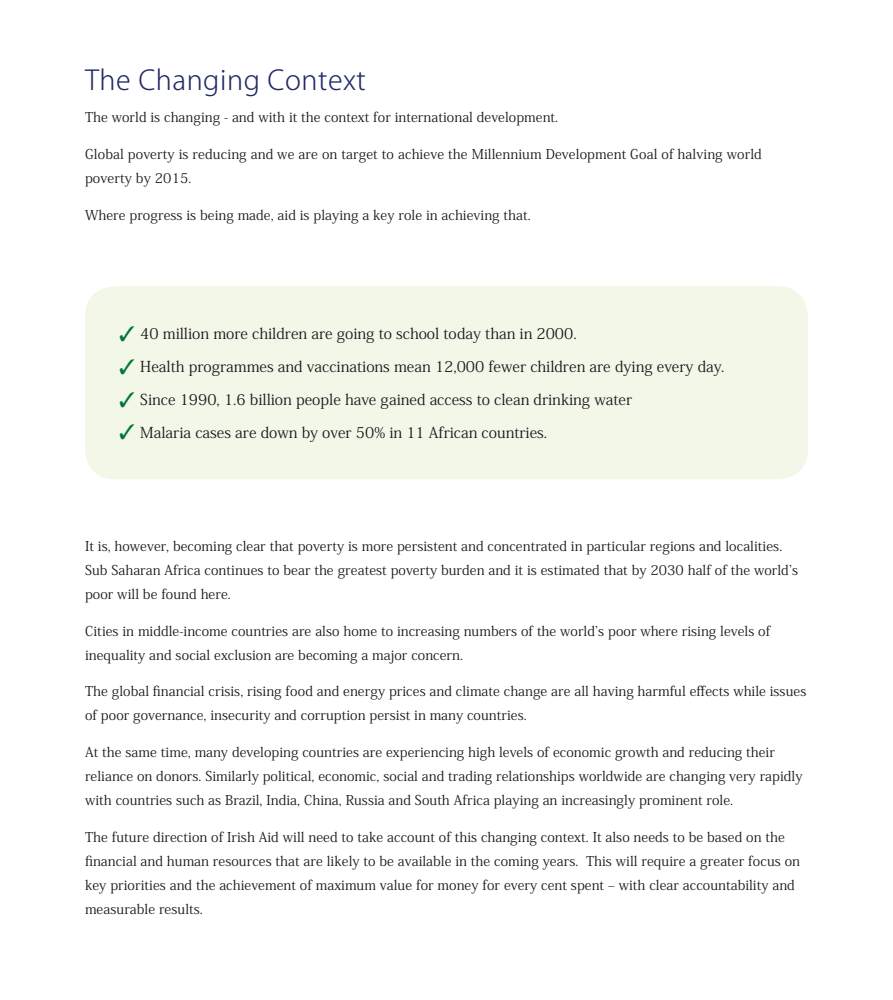
<style>
.page{position:relative;width:893px;height:1000px;background:#fff}
.page>*{position:absolute;margin:0;border:0;box-sizing:border-box;transform-origin:0 0}
.t1{font:300 27px "Koz Go Pro";letter-spacing:.02em;color:#222a67}
.t2{font:15px "Koz Min Pro";color:#1a171c}
.t3{font:13.5px/24px "Koz Min Pro";letter-spacing:.005em;color:#1a171c}
.s1{color:#007737}
</style>
<div class="page">
<div style="left:85px;top:286px;width:723px;height:193px;background:#f2f7e7;border-radius:30px"></div>
<h1 class="t1" style="left:85px;top:62px;width:282px">The Changing Context</h1>
<p class="t3" style="left:85px;top:105px;width:475px">The world is changing - and with it the context for international development.</p>
<p class="t3" style="left:85px;top:141px;width:678px">Global poverty is reducing and we are on target to achieve the Millennium Development Goal of halving world poverty by 2015.</p>
<p class="t3" style="left:85px;top:202px;width:447px">Where progress is being made, aid is playing a key role in achieving that.</p>
<p class="t2" style="left:119px;top:323px;width:459px"><span class="s1">✓</span> 40 million more children are going to school today than in 2000.</p>
<p class="t2" style="left:119px;top:356px;width:607px"><span class="s1">✓</span> Health programmes and vaccinations mean 12,000 fewer children are dying every day.</p>
<p class="t2" style="left:119px;top:389px;width:515px"><span class="s1">✓</span> Since 1990, 1.6 billion people have gained access to clean drinking water</p>
<p class="t2" style="left:119px;top:421px;width:430px"><span class="s1">✓</span> Malaria cases are down by over 50% in 11 African countries.</p>
<p class="t3" style="left:85px;top:533px;width:714px">It is, however, becoming clear that poverty is more persistent and concentrated in particular regions and localities.<br>Sub Saharan Africa continues to bear the greatest poverty burden and it is estimated that by 2030 half of the world’s poor will be found here.</p>
<p class="t3" style="left:85px;top:618px;width:687px">Cities in middle-income countries are also home to increasing numbers of the world’s poor where rising levels of inequality and social exclusion are becoming a major concern.</p>
<p class="t3" style="left:85px;top:679px;width:723px">The global financial crisis, rising food and energy prices and climate change are all having harmful effects while issues of poor governance, insecurity and corruption persist in many countries.</p>
<p class="t3" style="left:85px;top:739px;width:719px">At the same time, many developing countries are experiencing high levels of economic growth and reducing their reliance on donors. Similarly political, economic, social and trading relationships worldwide are changing very rapidly with countries such as Brazil, India, China, Russia and South Africa playing an increasingly prominent role.</p>
<p class="t3" style="left:85px;top:824px;width:716px">The future direction of Irish Aid will need to take account of this changing context. It also needs to be based on the financial and human resources that are likely to be available in the coming years. This will require a greater focus on key priorities and the achievement of maximum value for money for every cent spent – with clear accountability and measurable results.</p>
</div>
